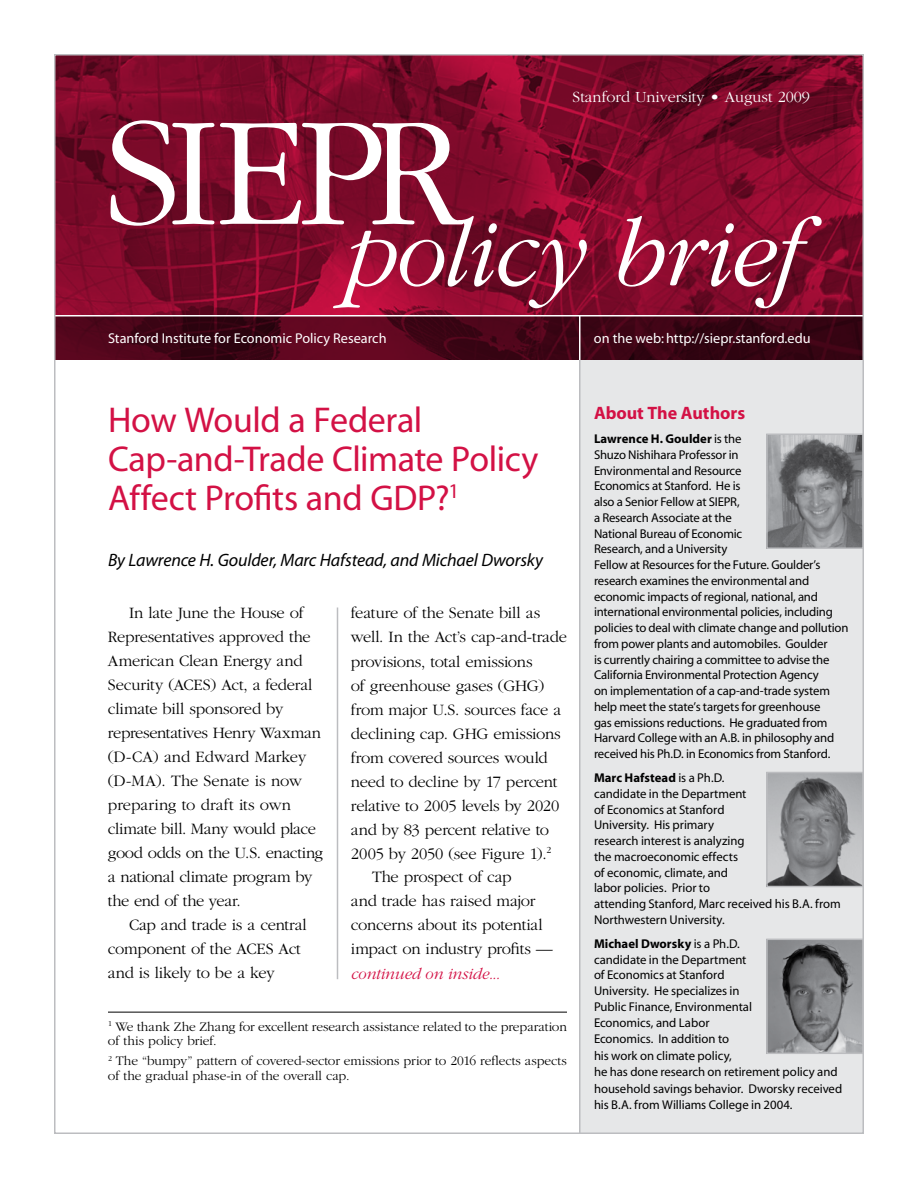
<style>
.page{position:relative;width:918px;height:1188px;background:#fff}
.page>*{position:absolute;margin:0;border:0;box-sizing:border-box;transform-origin:0 0}
.t1{font:italic 300 99.75px "Garamond";letter-spacing:-.02em;color:#fff}
.t2{font:36px/39px "Myriad";letter-spacing:-.01em;color:#d31145}
.t3{font:italic 18px "Myriad";letter-spacing:-.01em;color:#000}
.t4{font:700 18px "Myriad";color:#d31145}
.t5{font:300 16.5px/24px "Garamond";letter-spacing:-.015em;color:#000}
.t6{font:italic 300 16.5px "Garamond";letter-spacing:-.015em;color:#d31145}
.t7{font:300 16.2px "Garamond";color:#fff}
.t8{font:14.25px "Myriad";color:#fff}
.t9{font:300 13.5px/15px "Garamond";letter-spacing:-.005em;color:#000}
.t10{font:12.75px/15.8px "Myriad";letter-spacing:-.01em;color:#000}
.s1{font-weight:700}
</style>
<div class="page">
<hr style="left:108px;top:1012px;width:459px;height:1px;background:#000">
<img style="left:57px;top:57px;width:804px;height:258px">
<svg style="left:57px;top:316px;width:804px;height:44px;background:#460819"></svg>
<hr style="left:579px;top:315px;width:1px;height:45px;background:#fff">
<hr style="left:337px;top:608px;width:1px;height:371px;background:#bcbdc0">
<div style="left:580px;top:360px;width:284px;height:774px;background:#e6e7e8"></div>
<hr style="left:579px;top:360px;width:1px;height:774px;background:#bcbdc0">
<img style="left:769px;top:437px;width:92px;height:109px">
<div style="left:766px;top:434px;width:98px;height:115px;border:2px solid #bcbdc0"></div>
<img style="left:769px;top:775px;width:92px;height:109px">
<div style="left:766px;top:772px;width:98px;height:115px;border:2px solid #bcbdc0"></div>
<img style="left:769px;top:942px;width:92px;height:109px">
<div style="left:766px;top:939px;width:98px;height:115px;border:2px solid #bcbdc0"></div>
<p class="t7" style="left:573px;top:88px;width:239px">Stanford University • August 2009</p>
<h1 class="t1" style="left:104px;top:202px;width:701px"><sup>SIEPR</sup>policy brief</h1>
<p class="t8" style="left:108px;top:331px;width:280px">Stanford Institute for Economic Policy Research</p>
<p class="t8" style="left:594px;top:331px;width:218px">on the web: http://siepr.stanford.edu</p>
<h2 class="t2" style="left:108px;top:402px;width:432px">How Would a Federal<br>Cap-and-Trade Climate Policy<br>Affect Profits and GDP?<sup>1</sup></h2>
<h3 class="t3" style="left:108px;top:551px;width:437px">By Lawrence H. Goulder, Marc Hafstead, and Michael Dworsky</h3>
<p class="t5" style="left:108px;top:601px;width:217px;text-indent:21px">In late June the House of<br>Representatives approved the<br>American Clean Energy and<br>Security (ACES) Act, a federal climate bill sponsored by representatives Henry Waxman (D-CA) and Edward Markey (D-MA). The Senate is now preparing to draft its own climate bill. Many would place good odds on the U.S. enacting a national climate program by the end of the year.</p>
<p class="t5" style="left:108px;top:914px;width:200px;text-indent:21px">Cap and trade is a central component of the ACES Act and is likely to be a key</p>
<p class="t5" style="left:351px;top:602px;width:191px">feature of the Senate bill as</p>
<p class="t5" style="left:351px;top:626px;width:217px">well. In the Act’s cap-and-trade</p>
<p class="t5" style="left:351px;top:650px;width:183px">provisions, total emissions</p>
<p class="t5" style="left:351px;top:674px;width:195px">of greenhouse gases (GHG)</p>
<p class="t5" style="left:351px;top:698px;width:212px">from major U.S. sources face a</p>
<p class="t5" style="left:351px;top:722px;width:211px">declining cap. GHG emissions</p>
<p class="t5" style="left:351px;top:746px;width:198px">from covered sources would</p>
<p class="t5" style="left:351px;top:770px;width:208px">need to decline by 17 percent</p>
<p class="t5" style="left:351px;top:794px;width:210px">relative to 2005 levels by 2020</p>
<p class="t5" style="left:351px;top:818px;width:200px">and by 83 percent relative to</p>
<p class="t5" style="left:351px;top:842px;width:202px">2005 by 2050 (see Figure 1).<sup>2</sup></p>
<p class="t5" style="left:372px;top:865px;width:141px">The prospect of cap</p>
<p class="t5" style="left:351px;top:889px;width:186px">and trade has raised major</p>
<p class="t5" style="left:351px;top:914px;width:193px">concerns about its potential</p>
<p class="t5" style="left:351px;top:938px;width:203px">impact on industry profits —</p>
<p class="t6" style="left:351px;top:965px;width:151px">continued on inside...</p>
<p class="t9" style="left:108px;top:1019px;width:460px"><sup>1</sup> We thank Zhe Zhang for excellent research assistance related to the preparation of this policy brief.</p>
<p class="t9" style="left:108px;top:1054px;width:460px"><sup>2</sup> The “bumpy” pattern of covered-sector emissions prior to 2016 reflects aspects of the gradual phase-in of the overall cap.</p>
<h3 class="t4" style="left:594px;top:403px;width:153px">About The Authors</h3>
<p class="t10" style="left:594px;top:432px;width:256px"><span class="s1">Lawrence H. Goulder</span> is the<br>Shuzo Nishihara Professor in<br>Environmental and Resource<br>Economics at Stanford. He is<br>also a Senior Fellow at SIEPR,<br>a Research Associate at the<br>National Bureau of Economic<br>Research, and a University<br>Fellow at Resources for the Future. Goulder’s research examines the environmental and economic impacts of regional, national, and international environmental policies, including policies to deal with climate change and pollution from power plants and automobiles. Goulder<br>is currently chairing a committee to advise the California Environmental Protection Agency<br>on implementation of a cap-and-trade system help meet the state’s targets for greenhouse<br>gas emissions reductions. He graduated from Harvard College with an A.B. in philosophy and received his Ph.D. in Economics from Stanford.</p>
<p class="t10" style="left:594px;top:771px;width:248px"><span class="s1">Marc Hafstead</span> is a Ph.D.<br>candidate in the Department<br>of Economics at Stanford<br>University. His primary<br>research interest is analyzing<br>the macroeconomic effects<br>of economic, climate, and<br>labor policies. Prior to<br>attending Stanford, Marc received his B.A. from<br>Northwestern University.</p>
<p class="t10" style="left:594px;top:936px;width:250px"><span class="s1">Michael Dworsky</span> is a Ph.D.<br>candidate in the Department<br>of Economics at Stanford<br>University. He specializes in<br>Public Finance, Environmental<br>Economics, and Labor<br>Economics. In addition to<br>his work on climate policy,<br>he has done research on retirement policy and household savings behavior. Dworsky received his B.A. from Williams College in 2004.</p>
</div>
